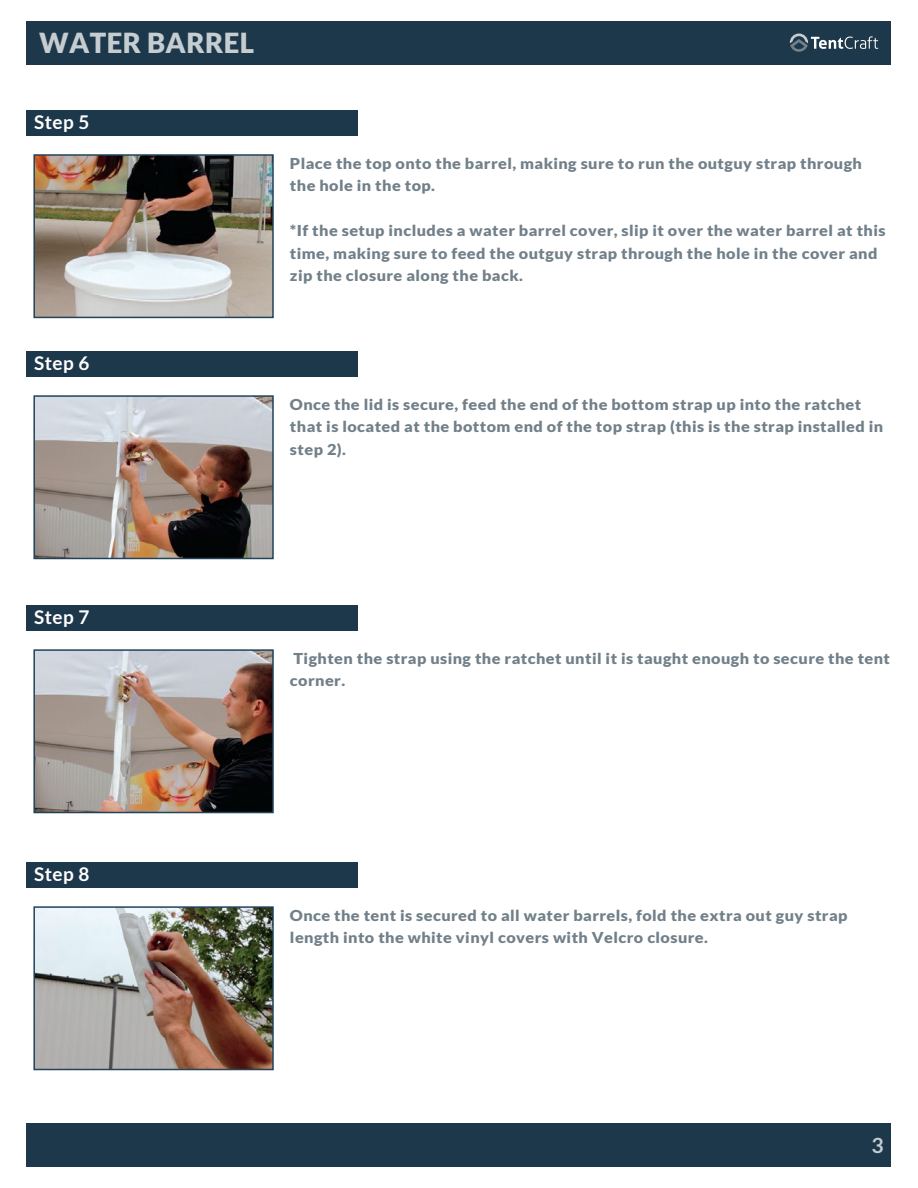
<style>
.page{position:relative;width:918px;height:1188px;background:#fff}
.page>*{position:absolute;margin:0;border:0;box-sizing:border-box;transform-origin:0 0}
.t1{font:900 27.6px "Lato";letter-spacing:.015em;color:#c6cdd1}
.t2{font:700 21px "Lato";color:#c6cdd1}
.t3{font:700 18.9px "Lato";letter-spacing:.025em;color:#fff}
.t4{font:900 15px/22.5px "Lato";letter-spacing:.025em;color:#72808a;scale:1.08 1}
</style>
<div class="page">
<div style="left:27px;top:21px;width:864px;height:43px;background:#1e384b"></div>
<div style="left:27px;top:110px;width:331px;height:26px;background:#1e384b"></div>
<div style="left:27px;top:1124px;width:864px;height:43px;background:#1e384b"></div>
<div style="left:27px;top:351px;width:331px;height:26px;background:#1e384b"></div>
<div style="left:27px;top:605px;width:331px;height:26px;background:#1e384b"></div>
<div style="left:27px;top:862px;width:331px;height:26px;background:#1e384b"></div>
<img style="left:36px;top:157px;width:235px;height:158px">
<img style="left:36px;top:652px;width:235px;height:158px">
<img style="left:36px;top:398px;width:235px;height:158px">
<img style="left:36px;top:909px;width:235px;height:158px">
<div style="left:33px;top:154px;width:241px;height:164px;border:2px solid #22435a"></div>
<div style="left:33px;top:649px;width:241px;height:164px;border:2px solid #22435a"></div>
<div style="left:33px;top:395px;width:241px;height:164px;border:2px solid #22435a"></div>
<div style="left:33px;top:906px;width:241px;height:164px;border:2px solid #22435a"></div>
<svg style="left:790px;top:34px;width:88px;height:18px"></svg>
<h1 class="t1" style="left:39px;top:27px;width:216px">WATER BARREL</h1>
<p class="t3" style="left:34px;top:111px;width:57px">Step 5</p>
<p class="t3" style="left:34px;top:353px;width:57px">Step 6</p>
<p class="t4" style="left:290px;top:152px;width:531px">Place the top onto the barrel, making sure to run the outguy strap through the hole in the top.</p>
<p class="t4" style="left:290px;top:219px;width:553px">*If the setup includes a water barrel cover, slip it over the water barrel at this time, making sure to feed the outguy strap through the hole in the cover and zip the closure along the back.</p>
<p class="t4" style="left:290px;top:393px;width:551px">Once the lid is secure, feed the end of the bottom strap up into the ratchet that is located at the bottom end of the top strap (this is the strap installed in step 2).</p>
<p class="t3" style="left:34px;top:607px;width:57px">Step 7</p>
<p class="t4" style="left:290px;top:647px;width:557px">Tighten the strap using the ratchet until it is taught enough to secure the tent corner.</p>
<p class="t3" style="left:34px;top:864px;width:57px">Step 8</p>
<p class="t4" style="left:290px;top:904px;width:518px">Once the tent is secured to all water barrels, fold the extra out guy strap length into the white vinyl covers with Velcro closure.</p>
<h2 class="t2" style="left:872px;top:1133px;width:14px">3</h2>
</div>
